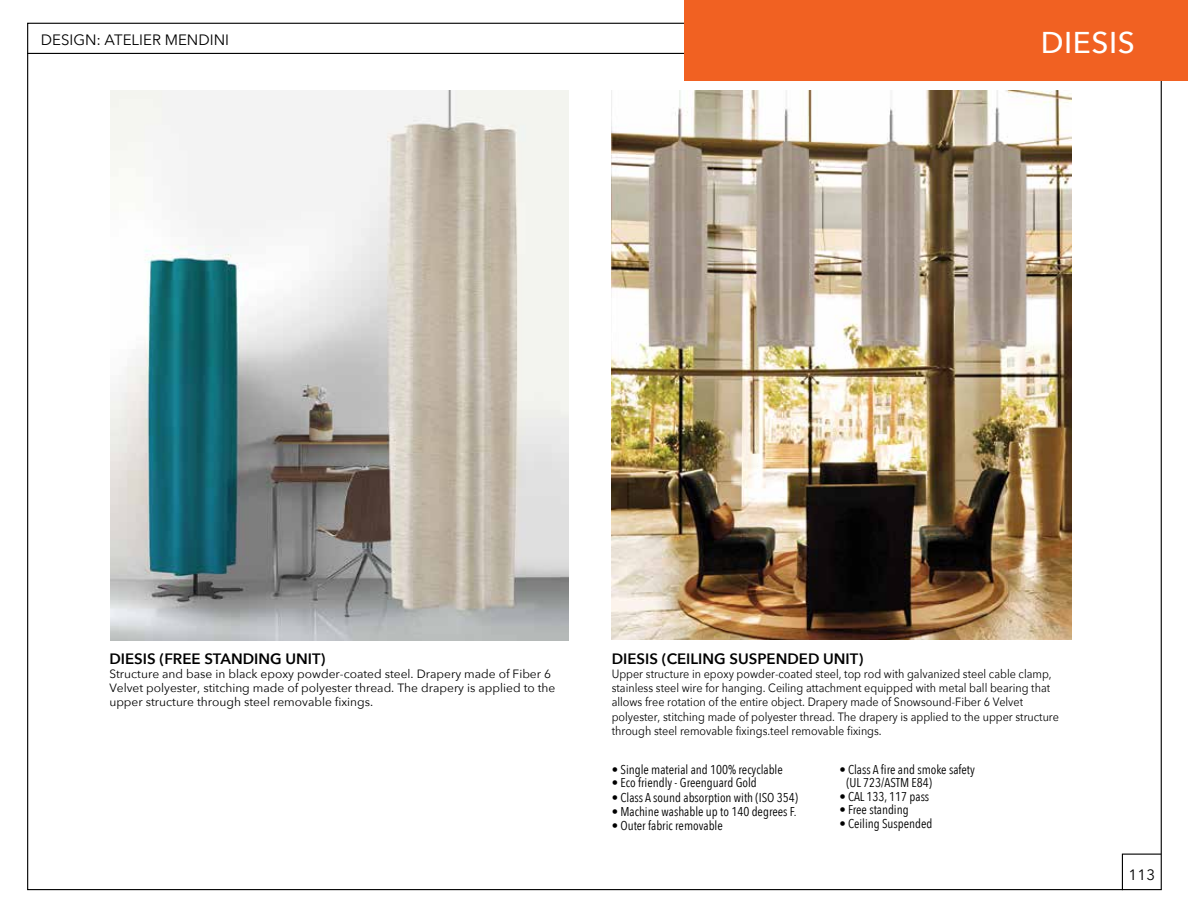
<style>
.page{position:relative;width:1188px;height:918px;background:#fff}
.page>*{position:absolute;margin:0;border:0;box-sizing:border-box;transform-origin:0 0}
.t1{font:500 30px "Avenir Next";letter-spacing:.02em;color:#fff}
.t2{font:600 15px "Avenir Next";color:#000}
.t3{font:15px "Avenir Next";color:#000}
.t4{font:12.75px/13.5px "Avenir Next Condensed";color:#000}
.t5{font:12px/14.2px "Avenir Next";color:#000;scale:.9 1}
.t6{font:12px/14.2px "Avenir Next";color:#000}
</style>
<div class="page">
<hr style="left:27px;top:53px;width:676px;height:1px;background:#000">
<div style="left:684px;top:0;width:504px;height:81px;background:#f16122"></div>
<svg style="left:1121px;top:853px;width:41px;height:38px"></svg>
<img style="left:111px;top:91px;width:457px;height:549px">
<img style="left:612px;top:91px;width:460px;height:549px">
<p class="t3" style="left:41px;top:27px;width:190px">DESIGN: ATELIER MENDINI</p>
<h1 class="t1" style="left:1041px;top:17px;width:96px">DIESIS</h1>
<p class="t2" style="left:109px;top:646px;width:218px">DIESIS (FREE STANDING UNIT)</p>
<p class="t6" style="left:109px;top:666px;width:448px">Structure and base in black epoxy powder-coated steel. Drapery made of Fiber 6<br>Velvet polyester, stitching made of polyester thread. The drapery is applied to the upper structure through steel removable fixings.</p>
<p class="t2" style="left:612px;top:646px;width:253px">DIESIS (CEILING SUSPENDED UNIT)</p>
<p class="t5" style="left:612px;top:666px;width:498px">Upper structure in epoxy powder-coated steel, top rod with galvanized steel cable clamp, stainless steel wire for hanging. Ceiling attachment equipped with metal ball bearing that allows free rotation of the entire object. Drapery made of Snowsound-Fiber 6 Velvet polyester, stitching made of polyester thread. The drapery is applied to the upper structure through steel removable fixings.teel removable fixings.</p>
<p class="t4" style="left:846px;top:762px;width:130px;text-indent:-7px">• Class A fire and smoke safety (UL 723/ASTM E84)</p>
<p class="t4" style="left:839px;top:789px;width:91px">• CAL 133, 117 pass</p>
<p class="t4" style="left:839px;top:802px;width:71px">• Free standing</p>
<p class="t4" style="left:839px;top:816px;width:95px">• Ceiling Suspended</p>
<p class="t4" style="left:612px;top:762px;width:173px">• Single material and 100% recyclable</p>
<p class="t4" style="left:612px;top:776px;width:147px">• Eco friendly - Greenguard Gold</p>
<p class="t4" style="left:612px;top:790px;width:188px">• Class A sound absorption with (ISO 354)</p>
<p class="t4" style="left:612px;top:804px;width:186px">• Machine washable up to 140 degrees F.</p>
<p class="t4" style="left:612px;top:818px;width:113px">• Outer fabric removable</p>
<p class="t3" style="left:1128px;top:862px;width:28px">113</p>
</div>
